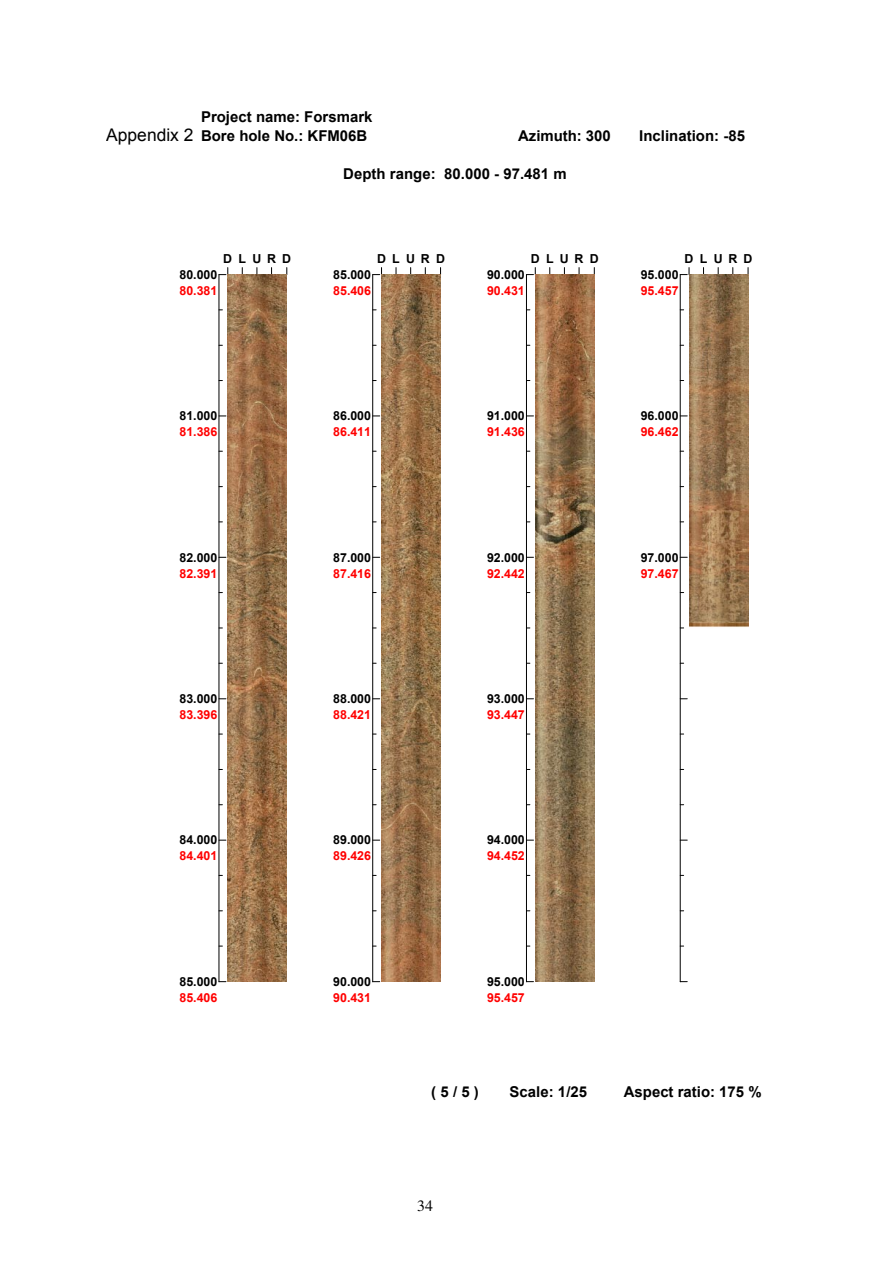
<style>
.page{position:relative;width:893px;height:1263px;background:#fff}
.page>*{position:absolute;margin:0;border:0;box-sizing:border-box;transform-origin:0 0}
.t1{font:17.4px "Arial";color:#000}
.t2{font:15.75px "Times";color:#000}
.t3{font:700 15px/18.8px "Arial";color:#000}
.t4{font:700 12.45px "Arial";color:#000}
.t5{font:700 12.45px "Arial";color:#f00}
</style>
<div class="page">
<hr style="left:219px;top:275px;width:1px;height:707px;background:#000">
<svg style="left:219px;top:268px;width:10px;height:7px"></svg>
<img style="left:228px;top:275px;width:59px;height:707px">
<hr style="left:372px;top:275px;width:1px;height:707px;background:#000">
<svg style="left:373px;top:268px;width:9px;height:7px"></svg>
<img style="left:382px;top:275px;width:59px;height:707px">
<hr style="left:526px;top:275px;width:1px;height:707px;background:#000">
<svg style="left:526px;top:268px;width:10px;height:7px"></svg>
<img style="left:535px;top:275px;width:59px;height:707px">
<hr style="left:680px;top:275px;width:1px;height:707px;background:#000">
<svg style="left:680px;top:268px;width:10px;height:7px"></svg>
<img style="left:689px;top:275px;width:59px;height:352px">
<h1 class="t1" style="left:106px;top:124px;width:89px">Appendix 2</h1>
<p class="t3" style="left:201px;top:108px;width:173px">Project name: Forsmark<br>Bore hole No.: KFM06B</p>
<p class="t3" style="left:343px;top:165px;width:225px">Depth range: 80.000 - 97.481 m</p>
<p class="t3" style="left:518px;top:127px;width:94px">Azimuth: 300</p>
<p class="t3" style="left:639px;top:127px;width:107px">Inclination: -85</p>
<p class="t4" style="left:223px;top:250px;width:69px">DLURD</p>
<p class="t4" style="left:377px;top:250px;width:69px">DLURD</p>
<p class="t4" style="left:531px;top:250px;width:69px">DLURD</p>
<p class="t4" style="left:684px;top:250px;width:69px">DLURD</p>
<p class="t4" style="left:180px;top:266px;width:39px">80.000</p>
<p class="t5" style="left:180px;top:282px;width:39px">80.381</p>
<p class="t4" style="left:333px;top:266px;width:39px">85.000</p>
<p class="t5" style="left:333px;top:282px;width:39px">85.406</p>
<p class="t4" style="left:487px;top:266px;width:39px">90.000</p>
<p class="t5" style="left:487px;top:282px;width:39px">90.431</p>
<p class="t4" style="left:641px;top:266px;width:39px">95.000</p>
<p class="t5" style="left:641px;top:282px;width:39px">95.457</p>
<p class="t4" style="left:180px;top:408px;width:39px">81.000</p>
<p class="t5" style="left:180px;top:424px;width:39px">81.386</p>
<p class="t4" style="left:333px;top:408px;width:39px">86.000</p>
<p class="t5" style="left:333px;top:424px;width:39px">86.411</p>
<p class="t4" style="left:487px;top:408px;width:39px">91.000</p>
<p class="t5" style="left:487px;top:424px;width:39px">91.436</p>
<p class="t4" style="left:641px;top:408px;width:39px">96.000</p>
<p class="t5" style="left:641px;top:424px;width:39px">96.462</p>
<p class="t4" style="left:180px;top:549px;width:39px">82.000</p>
<p class="t5" style="left:180px;top:565px;width:39px">82.391</p>
<p class="t4" style="left:333px;top:549px;width:39px">87.000</p>
<p class="t5" style="left:333px;top:565px;width:39px">87.416</p>
<p class="t4" style="left:487px;top:549px;width:39px">92.000</p>
<p class="t5" style="left:487px;top:565px;width:39px">92.442</p>
<p class="t4" style="left:641px;top:549px;width:39px">97.000</p>
<p class="t5" style="left:641px;top:565px;width:39px">97.467</p>
<p class="t4" style="left:180px;top:690px;width:39px">83.000</p>
<p class="t5" style="left:180px;top:706px;width:39px">83.396</p>
<p class="t4" style="left:333px;top:690px;width:39px">88.000</p>
<p class="t5" style="left:333px;top:706px;width:39px">88.421</p>
<p class="t4" style="left:487px;top:690px;width:39px">93.000</p>
<p class="t5" style="left:487px;top:706px;width:39px">93.447</p>
<p class="t4" style="left:180px;top:832px;width:39px">84.000</p>
<p class="t5" style="left:180px;top:848px;width:39px">84.401</p>
<p class="t4" style="left:333px;top:832px;width:39px">89.000</p>
<p class="t5" style="left:333px;top:848px;width:39px">89.426</p>
<p class="t4" style="left:487px;top:832px;width:39px">94.000</p>
<p class="t5" style="left:487px;top:848px;width:39px">94.452</p>
<p class="t4" style="left:180px;top:973px;width:39px">85.000</p>
<p class="t5" style="left:180px;top:989px;width:39px">85.406</p>
<p class="t4" style="left:333px;top:973px;width:39px">90.000</p>
<p class="t5" style="left:333px;top:989px;width:39px">90.431</p>
<p class="t4" style="left:487px;top:973px;width:39px">95.000</p>
<p class="t5" style="left:487px;top:989px;width:39px">95.457</p>
<p class="t3" style="left:431px;top:1082px;width:49px">( 5 / 5 )</p>
<p class="t3" style="left:509px;top:1082px;width:79px">Scale: 1/25</p>
<p class="t3" style="left:624px;top:1082px;width:139px">Aspect ratio: 175 %</p>
<p class="t2" style="left:417px;top:1197px;width:17px">34</p>
</div>
